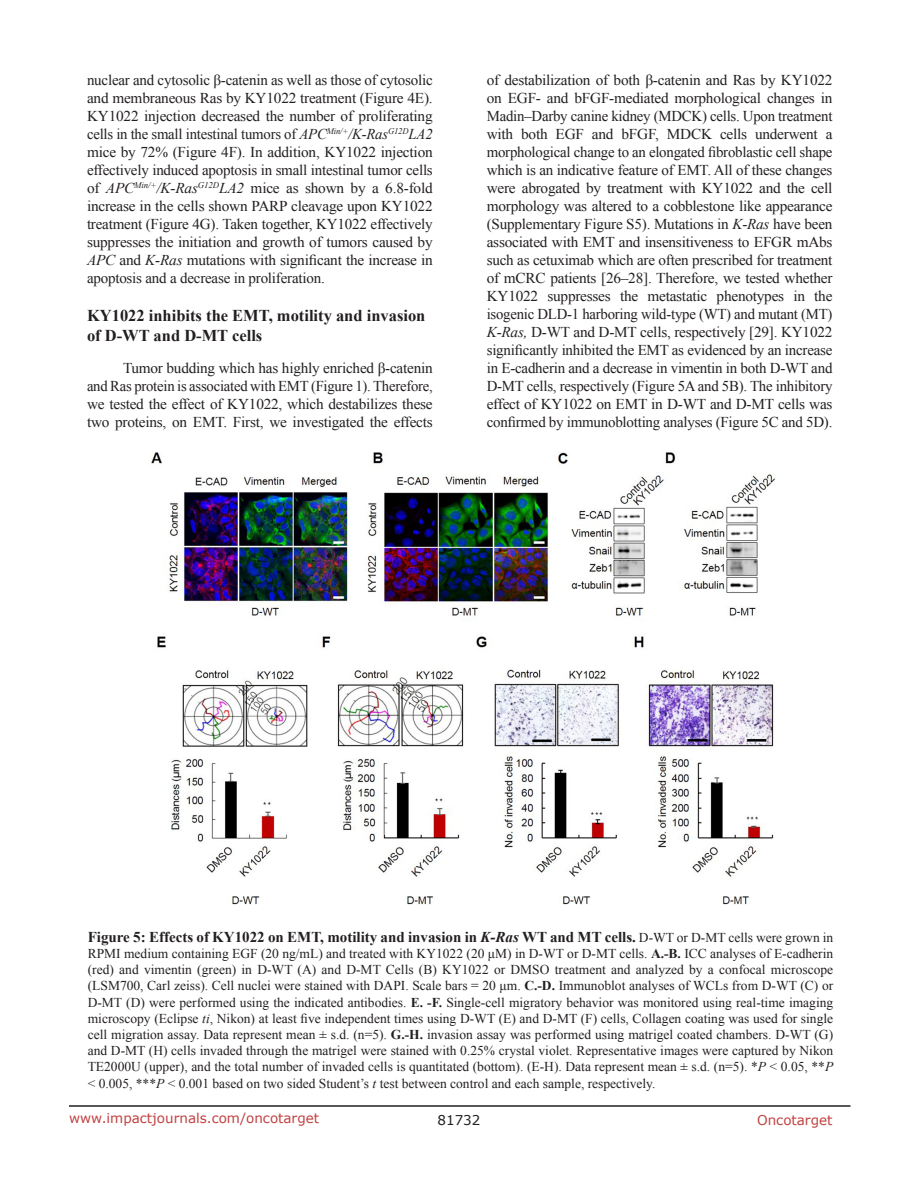
<style>
.page{position:relative;width:918px;height:1188px;background:#fff}
.page>*{position:absolute;margin:0;border:0;box-sizing:border-box;transform-origin:0 0}
.SubHeading{font:700 16.5px/19.8px "Times New Roman";color:#231f20}
.BodyText{font:15px/18px "Times New Roman";letter-spacing:-.015em;color:#231f20;text-align:justify}
.figuretext{font:700 15px "Times New Roman";color:#231f20}
.figuretext-2{font:13.5px/16.2px "Times New Roman";color:#231f20;text-align:justify}
.t1{font:13.5px "Verdana";color:#c24141}
.t2{font:13.5px "Verdana";color:#231f20}
.s1{font-style:italic}
.s2{font-weight:400;font-size:13.5px}
.s3{font-weight:700}
</style>
<div class="page">
<hr style="left:69px;top:1105px;width:781px;height:2px;background:#231f20">
<img style="left:151px;top:452px;width:624px;height:452px">
<p class="BodyText" style="left:87px;top:71px;width:347px">nuclear and cytosolic β-catenin as well as those of cytosolic and membraneous Ras by KY1022 treatment (Figure 4E).<br>KY1022 injection decreased the number of proliferating cells in the small intestinal tumors of <span class="s1">APC</span><sup>Min/+</sup><span class="s1">/K-Ras</span><sup>G12D</sup><span class="s1">LA2 </span>mice by 72% (Figure 4F). In addition, KY1022 injection effectively induced apoptosis in small intestinal tumor cells of <span class="s1">APC</span><sup>Min/+</sup><span class="s1">/K-Ras</span><sup>G12D</sup><span class="s1">LA2</span> mice as shown by a 6.8-fold increase in the cells shown PARP cleavage upon KY1022 treatment (Figure 4G). Taken together, KY1022 effectively suppresses the initiation and growth of tumors caused by <span class="s1">APC</span> and <span class="s1">K-Ras</span> mutations with significant the increase in apoptosis and a decrease in proliferation.</p>
<p class="SubHeading" style="left:87px;top:305px;width:340px">KY1022 inhibits the EMT, motility and invasion of D-WT and D-MT cells</p>
<p class="BodyText" style="left:87px;top:358px;width:347px;text-indent:36px">Tumor budding which has highly enriched β-catenin and Ras protein is associated with EMT (Figure 1). Therefore, we tested the effect of KY1022, which destabilizes these two proteins, on EMT. First, we investigated the effects</p>
<p class="BodyText" style="left:487px;top:71px;width:347px">of destabilization of both β-catenin and Ras by KY1022 on EGF- and bFGF-mediated morphological changes in Madin–Darby canine kidney (MDCK) cells. Upon treatment with both EGF and bFGF, MDCK cells underwent a morphological change to an elongated fibroblastic cell shape which is an indicative feature of EMT. All of these changes were abrogated by treatment with KY1022 and the cell morphology was altered to a cobblestone like appearance (Supplementary Figure S5). Mutations in <span class="s1">K-Ras</span> have been associated with EMT and insensitiveness to EFGR mAbs such as cetuximab which are often prescribed for treatment of mCRC patients [26–28]. Therefore, we tested whether KY1022 suppresses the metastatic phenotypes in the isogenic DLD-1 harboring wild-type (WT) and mutant (MT)<br><span class="s1">K-Ras,</span> D-WT and D-MT cells, respectively [29]. KY1022 significantly inhibited the EMT as evidenced by an increase in E-cadherin and a decrease in vimentin in both D-WT and D-MT cells, respectively (Figure 5A and 5B). The inhibitory effect of KY1022 on EMT in D-WT and D-MT cells was confirmed by immunoblotting analyses (Figure 5C and 5D).</p>
<p class="figuretext" style="left:88px;top:926px;width:747px">Figure 5: Effects of KY1022 on EMT, motility and invasion in <span class="s1">K-Ras</span> WT and MT cells. <span class="s2">D-WT or D-MT cells were grown in</span></p>
<p class="figuretext-2" style="left:88px;top:945px;width:747px">RPMI medium containing EGF (20 ng/mL) and treated with KY1022 (20 μM) in D-WT or D-MT cells. <span class="s3">A.-B.</span> ICC analyses of E-cadherin (red) and vimentin (green) in D-WT (A) and D-MT Cells (B) KY1022 or DMSO treatment and analyzed by a confocal microscope (LSM700, Carl zeiss). Cell nuclei were stained with DAPI. Scale bars = 20 μm. <span class="s3">C.-D.</span> Immunoblot analyses of WCLs from D-WT (C) or D-MT (D) were performed using the indicated antibodies. <span class="s3">E. -F.</span> Single-cell migratory behavior was monitored using real-time imaging microscopy (Eclipse <span class="s1">ti</span>, Nikon) at least five independent times using D-WT (E) and D-MT (F) cells, Collagen coating was used for single cell migration assay. Data represent mean ± s.d. (n=5). <span class="s3">G.-H.</span> invasion assay was performed using matrigel coated chambers. D-WT (G) and D-MT (H) cells invaded through the matrigel were stained with 0.25% crystal violet. Representative images were captured by Nikon TE2000U (upper), and the total number of invaded cells is quantitated (bottom). (E-H). Data represent mean ± s.d. (n=5). *<span class="s1">P</span> &lt; 0.05, **<span class="s1">P </span>&lt; 0.005, ***<span class="s1">P</span> &lt; 0.001 based on two sided Student’s <span class="s1">t</span> test between control and each sample, respectively.</p>
<p class="t1" style="left:69px;top:1109px;width:252px">www.impactjournals.com/oncotarget</p>
<p class="t2" style="left:438px;top:1111px;width:44px">81732</p>
<p class="t1" style="left:757px;top:1111px;width:77px">Oncotarget</p>
</div>
